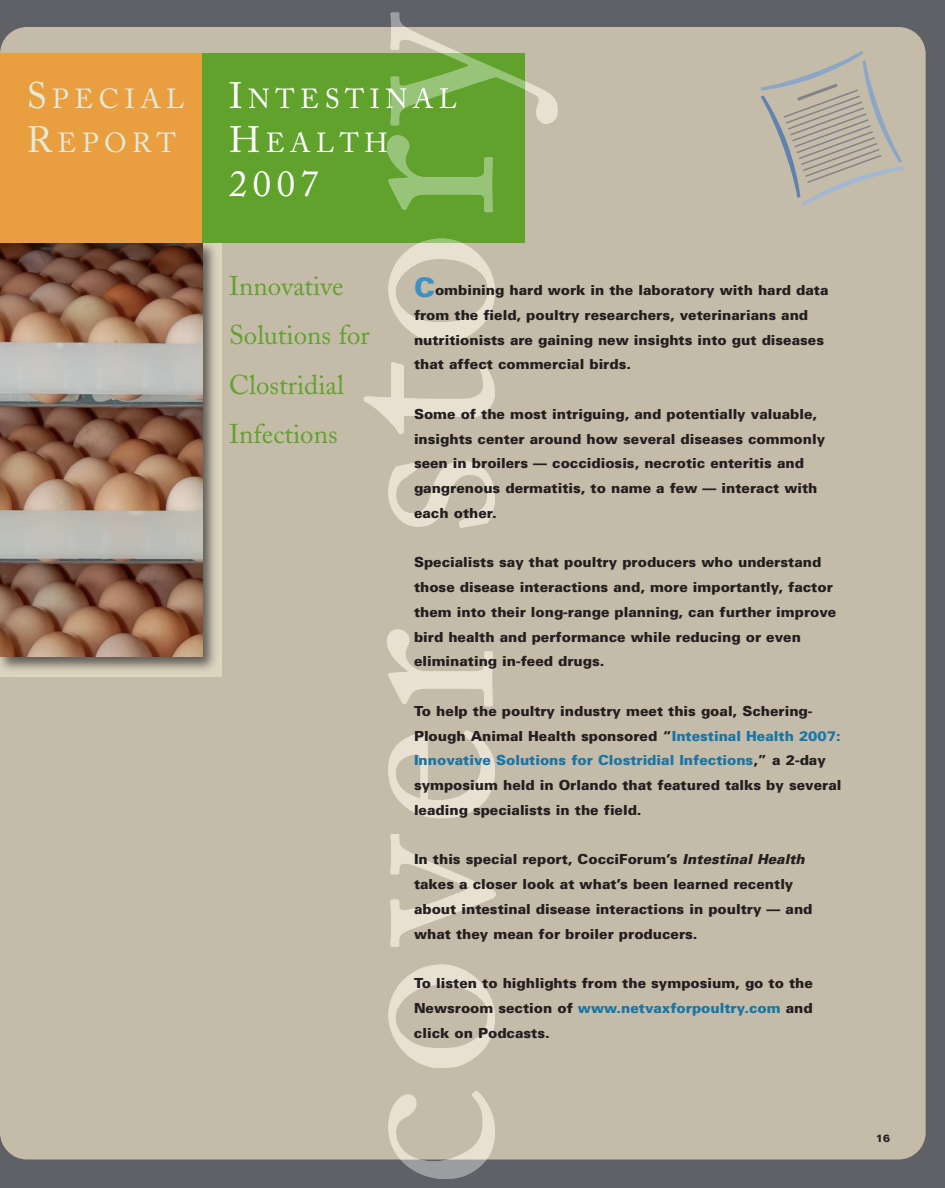
<style>
.page{position:relative;width:945px;height:1188px;background:#606167}
.page>*{position:absolute;margin:0;border:0;box-sizing:border-box;transform-origin:0 0}
.t1{font:36.6px "Adobe Caslon";color:#fff}
.t2{font:27.45px/44px "Adobe Caslon";letter-spacing:.2em;color:#fff}
.t3{font:27.45px/44px "Adobe Caslon";letter-spacing:.2em;color:#e3ead9}
.t4{font:27px/49.5px "Adobe Caslon";color:#61a22d}
.t5{font:900 13.8px/24.8px "Univers";color:#231f20}
.t6{font:900 10.5px "Univers";color:#231f20}
.s1{font-size:36.6px}
.s2{font-size:27px;color:#3b91c2}
.s3{color:#1776a6}
.s4{font-style:italic}
</style>
<div class="page">
<div style="left:0;top:27px;width:926px;height:1132px;background:#c5bba9;border-radius:27px"></div>
<img style="left:0;top:243px;width:222px;height:433px">
<img style="left:0;top:243px;width:202px;height:414px">
<div style="left:0;top:53px;width:202px;height:190px;background:#e99e40"></div>
<div style="left:202px;top:53px;width:323px;height:190px;background:#61a22d"></div>
<svg style="left:364px;top:1159px;width:132px;height:20px"></svg>
<svg style="left:364px;top:362px;width:132px;height:797px"></svg>
<svg style="left:783px;top:84px;width:99px;height:99px"></svg>
<h2 class="t3" style="left:27px;top:80px;width:159px"><span class="s1">S</span>PECIAL<br><span class="s1">R</span>EPORT</h2>
<h2 class="t2" style="left:229px;top:80px;width:229px"><span class="s1">I</span>NTESTINAL<br><span class="s1">H</span>EALTH</h2>
<h1 class="t1" style="left:229px;top:169px;width:91px">2007</h1>
<h3 class="t4" style="left:229px;top:264px;width:142px">Innovative<br>Solutions for<br>Clostridial<br>Infections</h3>
<p class="t5" style="left:414px;top:279px;width:416px"><span class="s2">C</span>ombining hard work in the laboratory with hard data from the field, poultry researchers, veterinarians and nutritionists are gaining new insights into gut diseases that affect commercial birds.</p>
<p class="t5" style="left:414px;top:403px;width:413px">Some of the most intriguing, and potentially valuable, insights center around how several diseases commonly seen in broilers — coccidiosis, necrotic enteritis and gangrenous dermatitis, to name a few — interact with each other.</p>
<p class="t5" style="left:414px;top:551px;width:424px">Specialists say that poultry producers who understand those disease interactions and, more importantly, factor them into their long-range planning, can further improve bird health and performance while reducing or even eliminating in-feed drugs.</p>
<p class="t5" style="left:414px;top:700px;width:429px">To help the poultry industry meet this goal, Schering-Plough Animal Health sponsored “<span class="s3">Intestinal Health 2007:<br>Innovative Solutions for Clostridial Infections</span>,” a 2-day symposium held in Orlando that featured talks by several leading specialists in the field.</p>
<p class="t5" style="left:414px;top:848px;width:400px">In this special report, CocciForum’s <span class="s4">Intestinal Health </span>takes a closer look at what’s been learned recently about intestinal disease interactions in poultry — and what they mean for broiler producers.</p>
<p class="t5" style="left:414px;top:972px;width:400px;text-align:justify">To listen to highlights from the symposium, go to the Newsroom section of <span class="s3">www.netvaxforpoultry.com</span> and click on Podcasts.</p>
<p class="t6" style="left:876px;top:1134px;width:16px">16</p>
</div>
